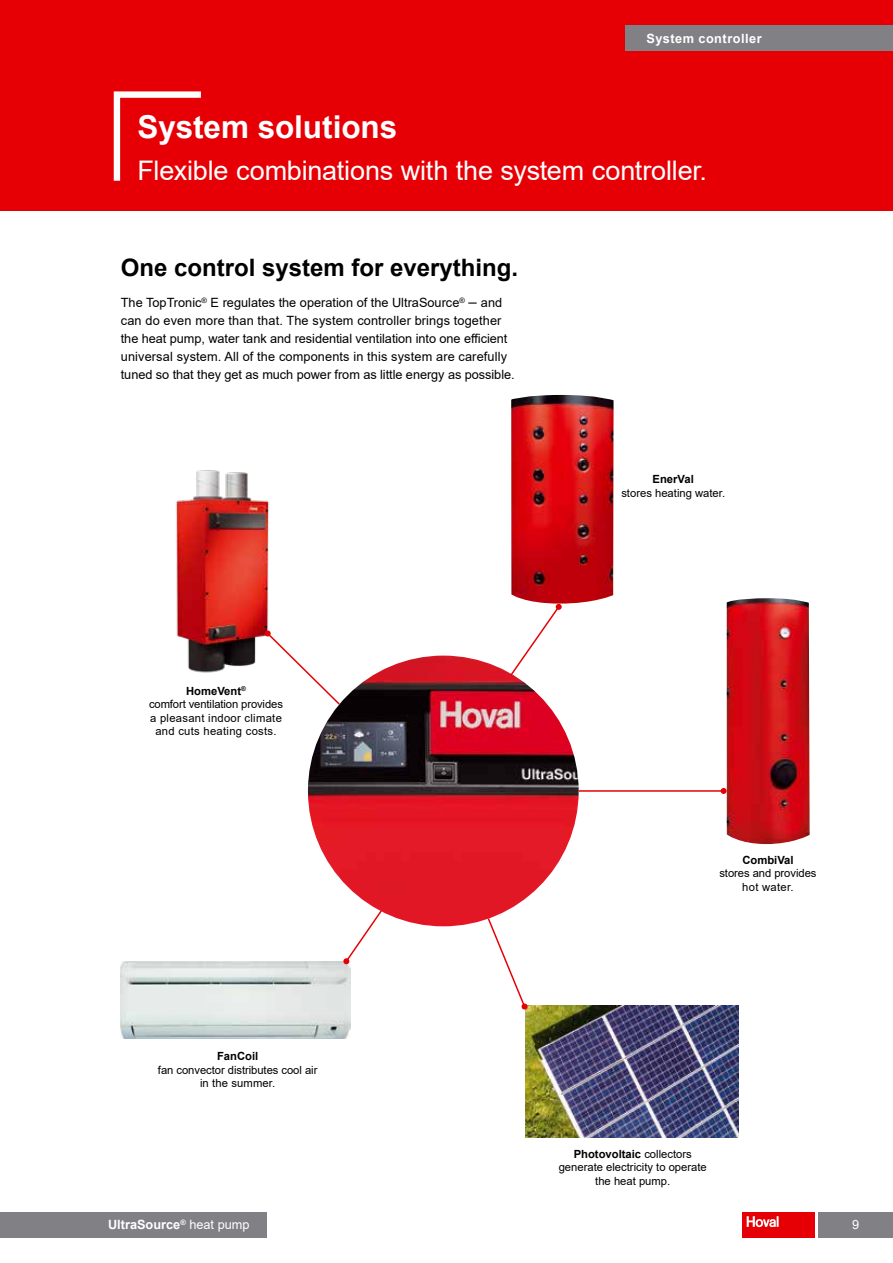
<style>
.page{position:relative;width:893px;height:1263px;background:#fff}
.page>*{position:absolute;margin:0;border:0;box-sizing:border-box;transform-origin:0 0}
.t1{font:700 31.5px "Arial";letter-spacing:-.005em;color:#fff}
.t2{font:27px "Arial";letter-spacing:-.005em;color:#fff}
.t3{font:700 24px "Arial";color:#000}
.t4{font:12.75px/18px "Arial";color:#000}
.t5{font:700 12.75px "Arial";color:#fff}
.t6{font:700 12.75px "Arial";letter-spacing:.035em;color:#fff}
.t7{font:12.75px "Arial";color:#fff}
.t8{font:11.25px/13.5px "Arial";color:#000;text-align:center}
.t9{font:11.25px/13.5px "Arial";letter-spacing:.025em;color:#000;text-align:center}
.t10{font:700 11.25px "Arial";color:#000}
.s1{font-size:15px}
.s2{font-weight:700}
.s3{font-weight:400}
</style>
<div class="page">
<div style="left:0;top:0;width:893px;height:210px;background:#e60005"></div>
<svg style="left:114px;top:91px;width:87px;height:90px"></svg>
<div style="left:626px;top:26px;width:267px;height:25px;background:#818084"></div>
<img style="left:308px;top:656px;width:271px;height:270px;border-radius:135px">
<div style="left:236px;top:584px;width:414px;height:414px;border:12px solid #fff;border-radius:50%"></div>
<img style="left:727px;top:598px;width:83px;height:246px">
<img style="left:120px;top:961px;width:230px;height:77px">
<img style="left:525px;top:1006px;width:213px;height:132px">
<img style="left:511px;top:395px;width:103px;height:209px">
<hr style="left:579px;top:790px;width:145px;height:2px;background:#e60005">
<svg style="left:721px;top:788px;width:6px;height:6px"></svg>
<svg style="left:486px;top:916px;width:42px;height:93px"></svg>
<svg style="left:343px;top:909px;width:40px;height:55px"></svg>
<svg style="left:509px;top:604px;width:53px;height:73px"></svg>
<img style="left:176px;top:470px;width:93px;height:203px">
<svg style="left:265px;top:630px;width:76px;height:76px"></svg>
<div style="left:742px;top:1212px;width:73px;height:25px;background:#e60005"></div>
<svg style="left:747px;top:1216px;width:32px;height:11px"></svg>
<div style="left:819px;top:1212px;width:74px;height:25px;background:#818084"></div>
<div style="left:0;top:1212px;width:267px;height:25px;background:#818084"></div>
<p class="t6" style="left:646px;top:30px;width:117px">System controller</p>
<h1 class="t1" style="left:138px;top:105px;width:261px">System solutions</h1>
<h2 class="t2" style="left:138px;top:152px;width:571px">Flexible combinations with the system controller.</h2>
<h3 class="t3" style="left:121px;top:250px;width:399px">One control system for everything.</h3>
<p class="t4" style="left:121px;top:294px;width:395px">The TopTronic<sup>®</sup> E regulates the operation of the UltraSource<sup>®</sup> <span class="s1">–</span> and can do even more than that. The system controller brings together the heat pump, water tank and residential ventilation into one efficient universal system. All of the components in this system are carefully tuned so that they get as much power from as little energy as possible.</p>
<p class="t10" style="left:653px;top:471px;width:43px">EnerVal</p>
<p class="t8" style="left:621px;top:486px;width:105px">stores heating water.</p>
<p class="t9" style="left:149px;top:684px;width:135px"><span class="s2">HomeVent</span><sup>®<br></sup>comfort ventilation provides a pleasant indoor climate and cuts heating costs.</p>
<p class="t10" style="left:217px;top:1048px;width:43px">FanCoil</p>
<p class="t8" style="left:158px;top:1063px;width:161px">fan convector distributes cool air in the summer.</p>
<p class="t10" style="left:742px;top:852px;width:53px">CombiVal</p>
<p class="t8" style="left:719px;top:866px;width:99px">stores and provides hot water.</p>
<p class="t8" style="left:559px;top:1147px;width:150px"><span class="s2">Photovoltaic</span> collectors generate electricity to operate the heat pump.</p>
<p class="t5" style="left:108px;top:1216px;width:143px">UltraSource<sup>®</sup> <span class="s3">heat pump</span></p>
<p class="t7" style="left:852px;top:1216px;width:9px">9</p>
</div>
